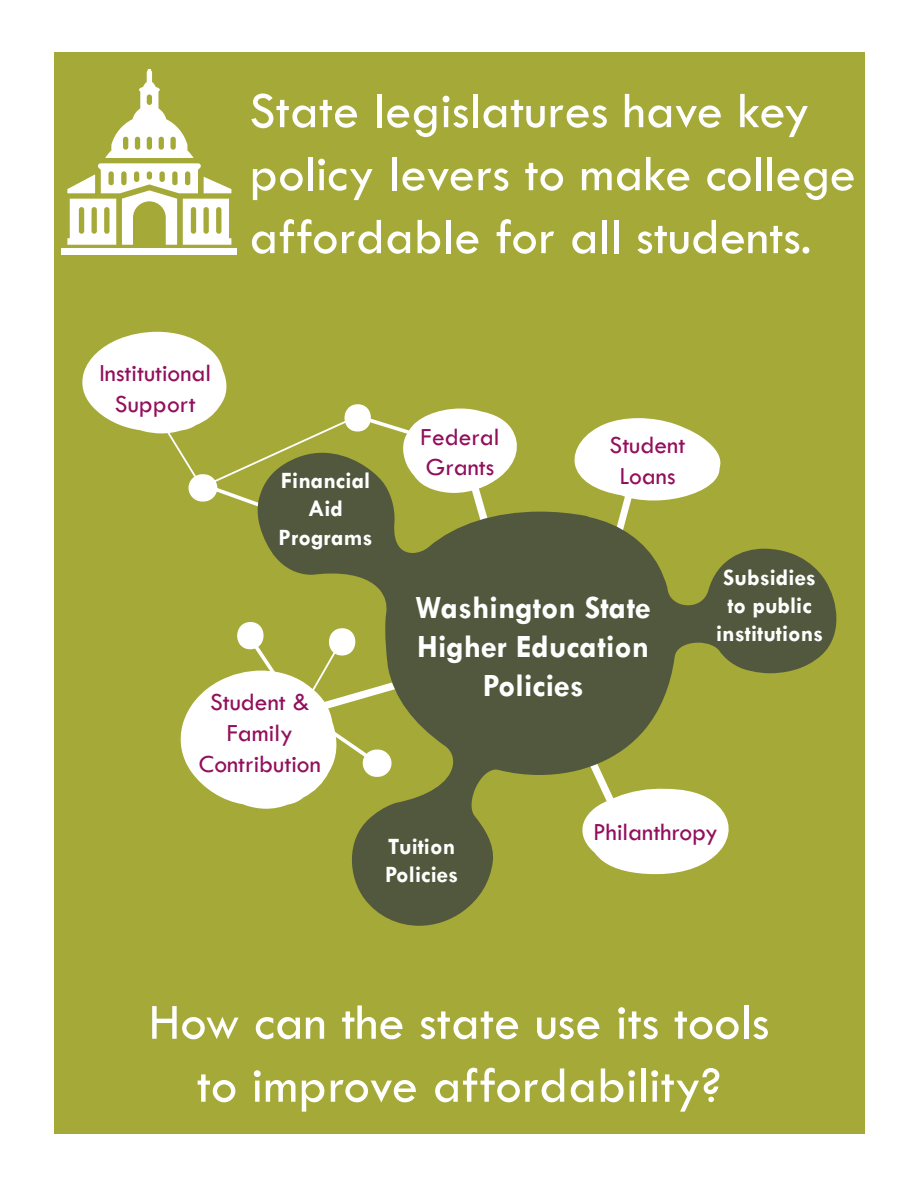
<style>
.page{position:relative;width:918px;height:1188px;background:#fff}
.page>*{position:absolute;margin:0;border:0;box-sizing:border-box;transform-origin:0 0}
.t1{font:52.5px/63px "Tw Cen";color:#fff}
.t2{font:700 32.7px/39.3px "Tw Cen";color:#fff;text-align:center}
.t3{font:25.5px/30.6px "Tw Cen";color:#920f5c;text-align:center}
.t4{font:700 23.7px/28.3px "Tw Cen";color:#fff;text-align:center}
</style>
<div class="page">
<div style="left:54px;top:52px;width:811px;height:1082px;background:#a5a937"></div>
<svg style="left:267px;top:511px;width:570px;height:415px;fill:#52583d"></svg>
<svg style="left:572px;top:418px;width:151px;height:133px"></svg>
<svg style="left:578px;top:737px;width:167px;height:138px"></svg>
<svg style="left:180px;top:622px;width:262px;height:188px"></svg>
<svg style="left:82px;top:332px;width:440px;height:213px"></svg>
<svg style="left:67px;top:69px;width:164px;height:176px"></svg>
<div style="left:62px;top:249px;width:175px;height:6px;background:#fff"></div>
<p class="t1" style="left:249px;top:79px;width:608px">State legislatures have key policy levers to make college affordable for all students.</p>
<p class="t3" style="left:99px;top:358px;width:113px">Institutional<br>Support</p>
<p class="t4" style="left:279px;top:466px;width:96px">Financial<br>Aid<br>Programs</p>
<p class="t3" style="left:421px;top:421px;width:80px;text-align:left">Federal<br>Grants</p>
<p class="t3" style="left:610px;top:430px;width:77px">Student<br>Loans</p>
<p class="t3" style="left:199px;top:687px;width:123px">Student &amp;<br>Family<br>Contribution</p>
<p class="t2" style="left:416px;top:587px;width:237px">Washington State<br>Higher Education<br>Policies</p>
<p class="t4" style="left:716px;top:562px;width:109px">Subsidies to public institutions</p>
<p class="t4" style="left:385px;top:831px;width:75px;text-align:left">Tuition<br>Policies</p>
<p class="t3" style="left:593px;top:816px;width:126px">Philanthropy</p>
<p class="t1" style="left:149px;top:990px;width:622px">How can the state use its tools</p>
<p class="t1" style="left:197px;top:1053px;width:526px">to improve affordability?</p>
</div>
